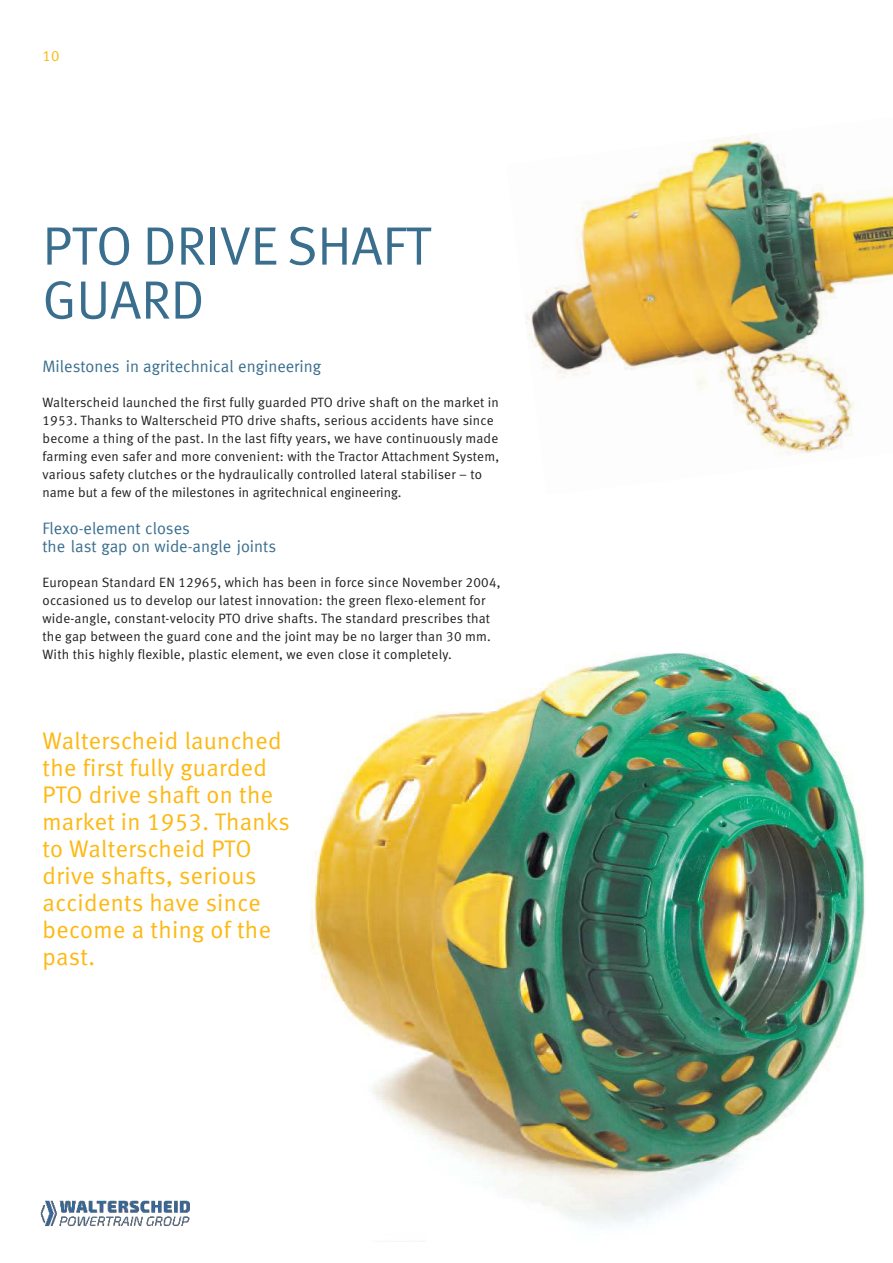
<style>
.page{position:relative;width:893px;height:1263px;background:#fff}
.page>*{position:absolute;margin:0;border:0;box-sizing:border-box;transform-origin:0 0}
.t1{font:54px/54px "Meta Normal LF";color:#3a6e8e}
.t2{font:24px/27px "Meta Normal LF";letter-spacing:.015em;color:#fdb812}
.t3{font:16.5px/18px "Meta Normal LF";color:#3a6e8e}
.t4{font:15px "Meta Normal LF";color:#fdb812}
.t5{font:13.5px/18px "Meta Normal LF";letter-spacing:.015em;color:#221f1f}
</style>
<div class="page">
<img style="left:525px;top:134px;width:368px;height:322px">
<img style="left:310px;top:653px;width:555px;height:589px">
<img style="left:40px;top:1200px;width:150px;height:27px">
<p class="t4" style="left:43px;top:49px;width:19px">10</p>
<h1 class="t1" style="left:43px;top:218px;width:389px">PTO DRIVE SHAFT<br>GUARD</h1>
<p class="t3" style="left:43px;top:357px;width:280px">Milestones in agritechnical engineering</p>
<p class="t5" style="left:43px;top:394px;width:458px">Walterscheid launched the first fully guarded PTO drive shaft on the market in 1953. Thanks to Walterscheid PTO drive shafts, serious accidents have since become a thing of the past. In the last fifty years, we have continuously made farming even safer and more convenient: with the Tractor Attachment System, various safety clutches or the hydraulically controlled lateral stabiliser – to name but a few of the milestones in agritechnical engineering.</p>
<p class="t3" style="left:43px;top:519px;width:235px">Flexo-element closes<br>the last gap on wide-angle joints</p>
<p class="t5" style="left:43px;top:574px;width:460px">European Standard EN 12965, which has been in force since November 2004, occasioned us to develop our latest innovation: the green flexo-element for wide-angle, constant-velocity PTO drive shafts. The standard prescribes that the gap between the guard cone and the joint may be no larger than 30 mm.<br>With this highly flexible, plastic element, we even close it completely.</p>
<h2 class="t2" style="left:43px;top:729px;width:249px">Walterscheid launched the first fully guarded<br>PTO drive shaft on the market in 1953. Thanks to Walterscheid PTO drive shafts, serious accidents have since become a thing of the past.</h2>
</div>
